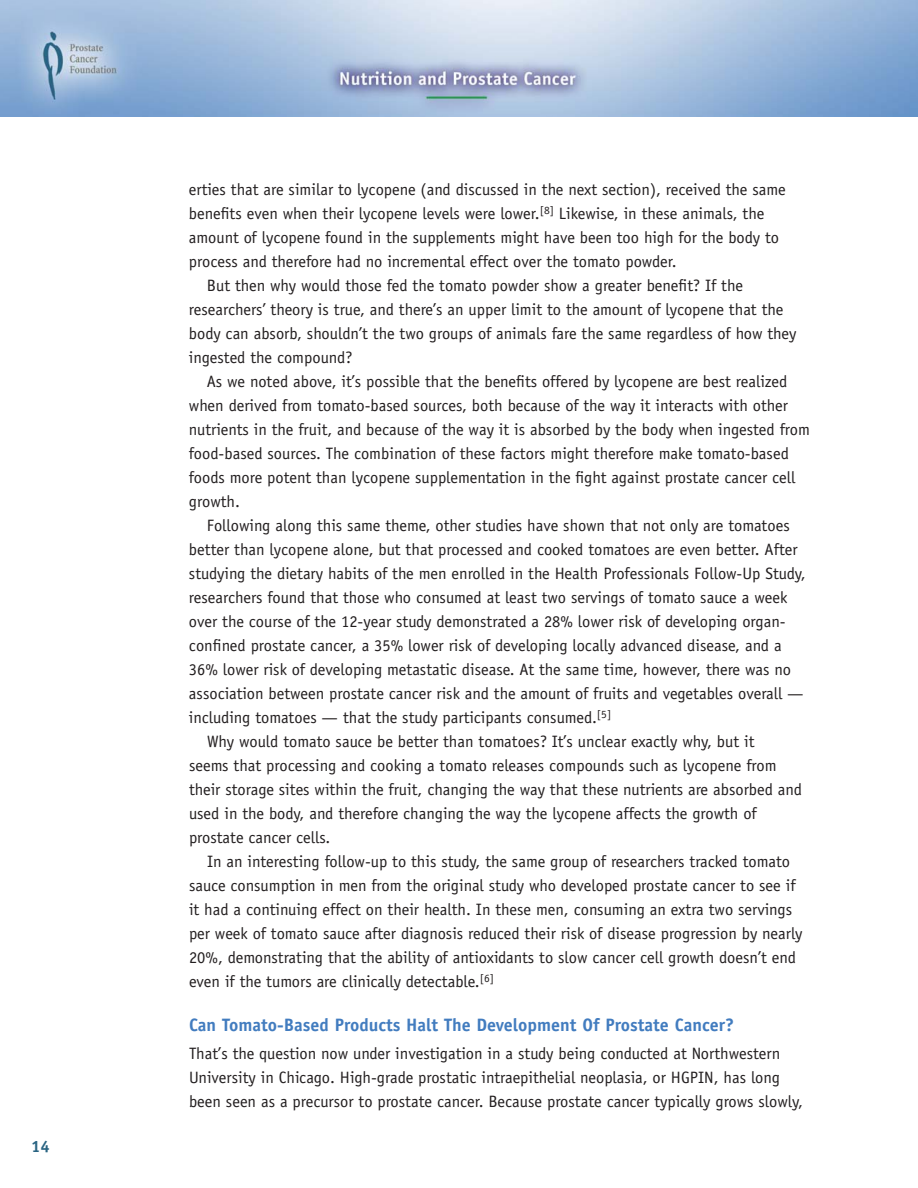
<style>
.page{position:relative;width:918px;height:1188px;background:#fff}
.page>*{position:absolute;margin:0;border:0;box-sizing:border-box;transform-origin:0 0}
.t1{font:700 18px "Officina Sans";color:#427cbf}
.t2{font:16.5px/24px "Officina Sans";color:#231f20}
.t3{font:700 16.5px "Officina Sans";color:#296482}
</style>
<div class="page">
<img style="left:0;top:0;width:918px;height:116px">
<p class="t3" style="left:31px;top:1140px;width:20px">14</p>
<p class="t2" style="left:189px;top:179px;width:598px">erties that are similar to lycopene (and discussed in the next section), received the same</p>
<p class="t2" style="left:189px;top:203px;width:577px">benefits even when their lycopene levels were lower.<sup>[8]</sup> Likewise, in these animals, the</p>
<p class="t2" style="left:189px;top:227px;width:592px">amount of lycopene found in the supplements might have been too high for the body to</p>
<p class="t2" style="left:189px;top:251px;width:489px">process and therefore had no incremental effect over the tomato powder.</p>
<p class="t2" style="left:207px;top:275px;width:537px">But then why would those fed the tomato powder show a greater benefit? If the</p>
<p class="t2" style="left:189px;top:299px;width:596px">researchers’ theory is true, and there’s an upper limit to the amount of lycopene that the</p>
<p class="t2" style="left:189px;top:323px;width:609px">body can absorb, shouldn’t the two groups of animals fare the same regardless of how they</p>
<p class="t2" style="left:189px;top:347px;width:165px">ingested the compound?</p>
<p class="t2" style="left:207px;top:371px;width:582px">As we noted above, it’s possible that the benefits offered by lycopene are best realized</p>
<p class="t2" style="left:189px;top:395px;width:600px">when derived from tomato-based sources, both because of the way it interacts with other</p>
<p class="t2" style="left:189px;top:419px;width:622px">nutrients in the fruit, and because of the way it is absorbed by the body when ingested from</p>
<p class="t2" style="left:189px;top:443px;width:601px">food-based sources. The combination of these factors might therefore make tomato-based</p>
<p class="t2" style="left:189px;top:467px;width:608px">foods more potent than lycopene supplementation in the fight against prostate cancer cell</p>
<p class="t2" style="left:189px;top:491px;width:53px">growth.</p>
<p class="t2" style="left:207px;top:515px;width:584px">Following along this same theme, other studies have shown that not only are tomatoes</p>
<p class="t2" style="left:189px;top:539px;width:610px">better than lycopene alone, but that processed and cooked tomatoes are even better. After</p>
<p class="t2" style="left:189px;top:563px;width:618px">studying the dietary habits of the men enrolled in the Health Professionals Follow-Up Study,</p>
<p class="t2" style="left:189px;top:587px;width:600px">researchers found that those who consumed at least two servings of tomato sauce a week</p>
<p class="t2" style="left:189px;top:611px;width:598px">over the course of the 12-year study demonstrated a 28% lower risk of developing organ-</p>
<p class="t2" style="left:189px;top:635px;width:594px">confined prostate cancer, a 35% lower risk of developing locally advanced disease, and a</p>
<p class="t2" style="left:189px;top:659px;width:604px">36% lower risk of developing metastatic disease. At the same time, however, there was no</p>
<p class="t2" style="left:189px;top:683px;width:616px">association between prostate cancer risk and the amount of fruits and vegetables overall —</p>
<p class="t2" style="left:189px;top:707px;width:424px">including tomatoes — that the study participants consumed.<sup>[5]</sup></p>
<p class="t2" style="left:207px;top:731px;width:549px">Why would tomato sauce be better than tomatoes? It’s unclear exactly why, but it</p>
<p class="t2" style="left:189px;top:755px;width:589px">seems that processing and cooking a tomato releases compounds such as lycopene from</p>
<p class="t2" style="left:189px;top:779px;width:615px">their storage sites within the fruit, changing the way that these nutrients are absorbed and</p>
<p class="t2" style="left:189px;top:803px;width:569px">used in the body, and therefore changing the way the lycopene affects the growth of</p>
<p class="t2" style="left:189px;top:827px;width:143px">prostate cancer cells.</p>
<p class="t2" style="left:207px;top:851px;width:585px">In an interesting follow-up to this study, the same group of researchers tracked tomato</p>
<p class="t2" style="left:189px;top:875px;width:608px">sauce consumption in men from the original study who developed prostate cancer to see if</p>
<p class="t2" style="left:189px;top:899px;width:605px">it had a continuing effect on their health. In these men, consuming an extra two servings</p>
<p class="t2" style="left:189px;top:923px;width:615px">per week of tomato sauce after diagnosis reduced their risk of disease progression by nearly</p>
<p class="t2" style="left:189px;top:947px;width:608px">20%, demonstrating that the ability of antioxidants to slow cancer cell growth doesn’t end</p>
<p class="t2" style="left:189px;top:971px;width:307px">even if the tumors are clinically detectable.<sup>[6]</sup></p>
<p class="t1" style="left:189px;top:1017px;width:547px">Can Tomato-Based Products Halt The Development Of Prostate Cancer?</p>
<p class="t2" style="left:189px;top:1043px;width:616px">That’s the question now under investigation in a study being conducted at Northwestern<br>University in Chicago. High-grade prostatic intraepithelial neoplasia, or HGPIN, has long been seen as a precursor to prostate cancer. Because prostate cancer typically grows slowly,</p>
</div>
